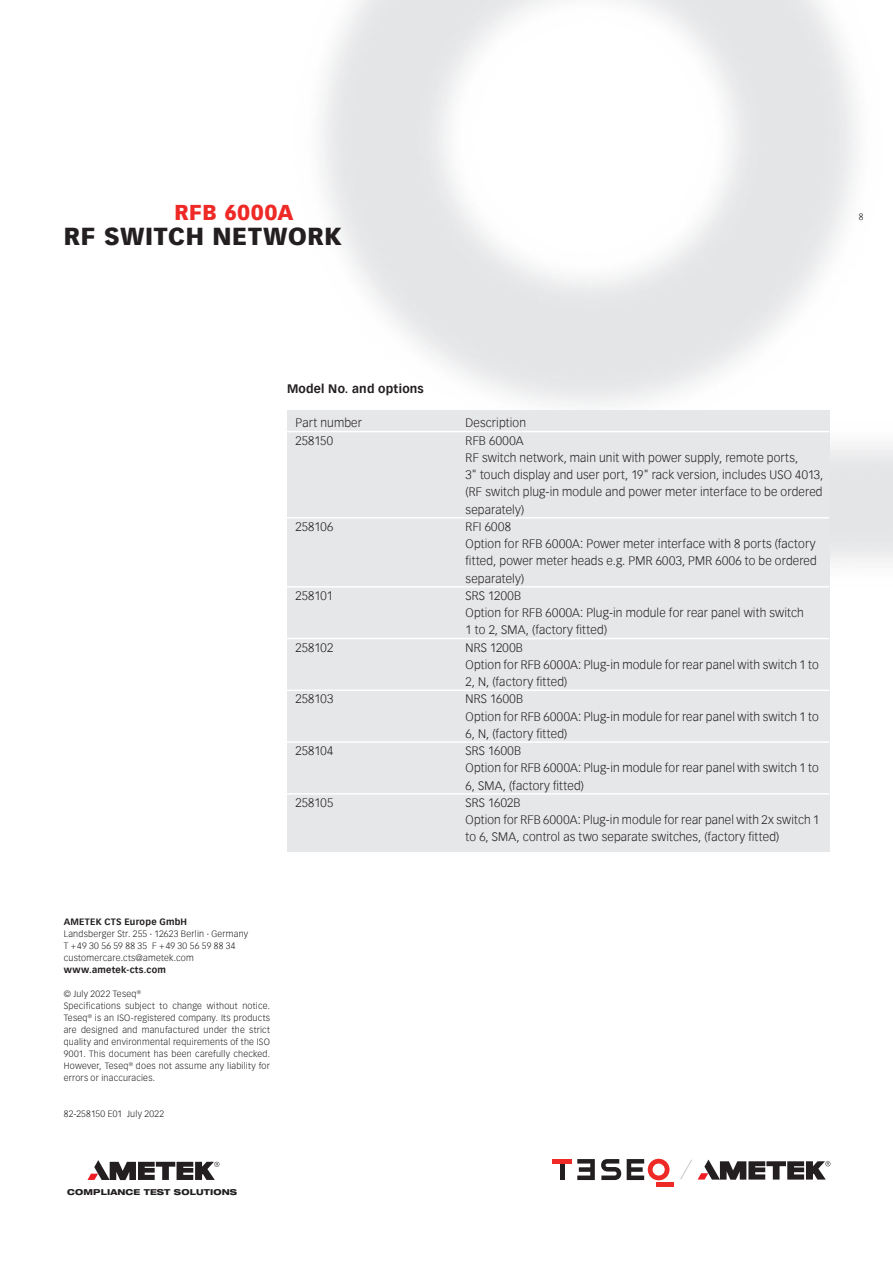
<style>
.page{position:relative;width:893px;height:1263px;background:#fff}
.page>*{position:absolute;margin:0;border:0;box-sizing:border-box;transform-origin:0 0}
.t1{font:900 24px "Vectora Com";letter-spacing:.025em;color:#231f20}
.t2{font:900 21px "Vectora Com";letter-spacing:.03em;color:#ee2926}
.t3{font:300 12px/17.2px "Vectora Com";letter-spacing:.01em;color:#231f20}
.t4{font:700 12px "Vectora Com";letter-spacing:.02em;color:#231f20}
.t5{font:300 9px/12px "Vectora LT Pro";letter-spacing:.025em;color:#231f20}
.t6{font:300 9px/12px "Vectora Com";letter-spacing:.025em;color:#231f20}
.t7{font:700 9px "Vectora Com";letter-spacing:.03em;color:#231f20}
.t8{font:800 expanded 8.25px "Helvetica Neue LT Pro";letter-spacing:.015em;color:#231f20}
</style>
<div class="page">
<svg style="left:680px;top:1159px;width:150px;height:21px"></svg>
<div style="left:656px;top:1182px;width:18px;height:5px;background:#ee2926"></div>
<svg style="left:627px;top:1159px;width:43px;height:21px"></svg>
<svg style="left:577px;top:1159px;width:18px;height:21px"></svg>
<div style="left:560px;top:1163px;width:5px;height:17px;background:#231f20"></div>
<hr style="left:553px;top:1159px;width:19px;height:4px;background:#ee2926">
<svg style="left:601px;top:1159px;width:20px;height:21px"></svg>
<div style="left:287px;top:410px;width:542px;height:441px;background:#e6e7e9"></div>
<hr style="left:287px;top:431px;width:542px;height:1px;background:#fff">
<hr style="left:287px;top:517px;width:542px;height:1px;background:#fff">
<hr style="left:287px;top:586px;width:542px;height:1px;background:#fff">
<hr style="left:287px;top:638px;width:542px;height:1px;background:#fff">
<hr style="left:287px;top:689px;width:542px;height:2px;background:#fff">
<hr style="left:287px;top:741px;width:542px;height:2px;background:#fff">
<hr style="left:287px;top:793px;width:542px;height:1px;background:#fff">
<svg style="left:87px;top:1160px;width:132px;height:20px"></svg>
<h2 class="t2" style="left:174px;top:200px;width:121px">RFB 6000A</h2>
<h1 class="t1" style="left:64px;top:221px;width:280px">RF SWITCH NETWORK</h1>
<p class="t6" style="left:859px;top:210px;width:6px">8</p>
<p class="t4" style="left:287px;top:381px;width:138px">Model No. and options</p>
<p class="t3" style="left:296px;top:414px;width:68px">Part number</p>
<p class="t3" style="left:466px;top:414px;width:62px">Description</p>
<p class="t3" style="left:296px;top:432px;width:39px">258150</p>
<p class="t3" style="left:466px;top:432px;width:359px">RFB 6000A<br>RF switch network, main unit with power supply, remote ports,<br>3" touch display and user port, 19" rack version, includes USO 4013, (RF switch plug-in module and power meter interface to be ordered separately)</p>
<p class="t3" style="left:296px;top:518px;width:39px">258106</p>
<p class="t3" style="left:466px;top:518px;width:353px">RFI 6008<br>Option for RFB 6000A: Power meter interface with 8 ports (factory fitted, power meter heads e.g. PMR 6003, PMR 6006 to be ordered separately)</p>
<p class="t3" style="left:296px;top:587px;width:39px">258101</p>
<p class="t3" style="left:466px;top:587px;width:340px">SRS 1200B<br>Option for RFB 6000A: Plug-in module for rear panel with switch<br>1 to 2, SMA, (factory fitted)</p>
<p class="t3" style="left:296px;top:639px;width:39px">258102</p>
<p class="t3" style="left:466px;top:639px;width:355px">NRS 1200B<br>Option for RFB 6000A: Plug-in module for rear panel with switch 1 to<br>2, N, (factory fitted)</p>
<p class="t3" style="left:296px;top:690px;width:39px">258103</p>
<p class="t3" style="left:466px;top:690px;width:355px">NRS 1600B<br>Option for RFB 6000A: Plug-in module for rear panel with switch 1 to<br>6, N, (factory fitted)</p>
<p class="t3" style="left:296px;top:742px;width:39px">258104</p>
<p class="t3" style="left:466px;top:742px;width:355px">SRS 1600B<br>Option for RFB 6000A: Plug-in module for rear panel with switch 1 to<br>6, SMA, (factory fitted)</p>
<p class="t3" style="left:296px;top:794px;width:39px">258105</p>
<p class="t3" style="left:466px;top:794px;width:355px">SRS 1602B<br>Option for RFB 6000A: Plug-in module for rear panel with 2x switch 1 to 6, SMA, control as two separate switches, (factory fitted)</p>
<p class="t7" style="left:64px;top:916px;width:125px">AMETEK CTS Europe GmbH</p>
<p class="t6" style="left:64px;top:928px;width:186px">Landsberger Str. 255 · 12623 Berlin · Germany<br>T +49 30 56 59 88 35 F +49 30 56 59 88 34 customercare.cts@ametek.com</p>
<p class="t7" style="left:64px;top:964px;width:104px">www.ametek-cts.com</p>
<p class="t5" style="left:64px;top:987px;width:208px">© July 2022 Teseq<sup>®<br></sup>Specifications subject to change without notice.<br>Teseq<sup>®</sup> is an ISO-registered company. Its products are designed and manufactured under the strict quality and environmental requirements of the ISO 9001. This document has been carefully checked.<br>However, Teseq<sup>®</sup> does not assume any liability for errors or inaccuracies.</p>
<p class="t6" style="left:64px;top:1108px;width:102px">82-258150 E01 July 2022</p>
<p class="t8" style="left:67px;top:1186px;width:171px">COMPLIANCE TEST SOLUTIONS</p>
</div>
